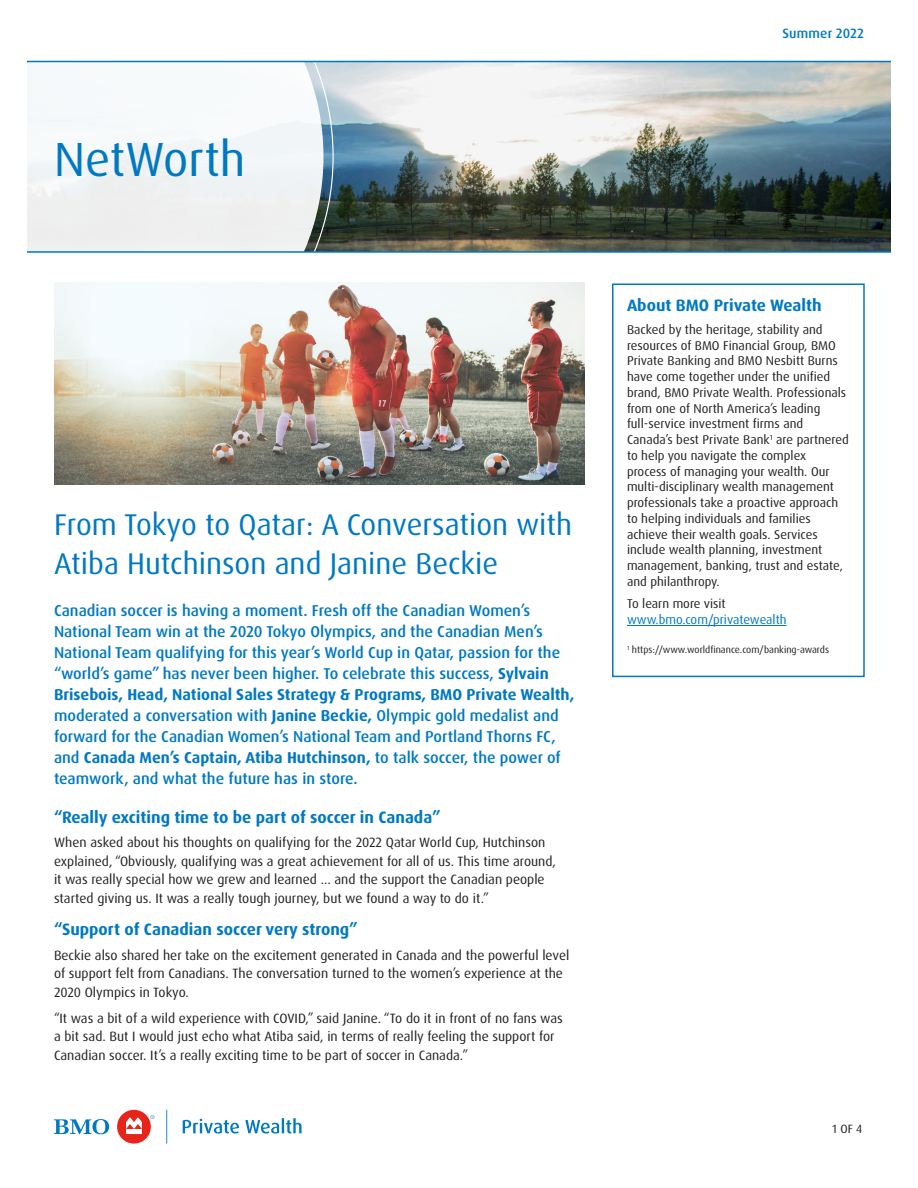
<style>
.page{position:relative;width:918px;height:1188px;background:#fff}
.page>*{position:absolute;margin:0;border:0;box-sizing:border-box;transform-origin:0 0}
.Body_Copy{font:48px "Dax Pro";color:#0079c2}
.Section_Headline_cop{font:30px/39px "Dax Pro";color:#0079c2}
.Paragraph_Headline{font:700 16.5px "Dax Pro";color:#0079c2}
.Paragraph_Headline_c{font:700 16.5px "Dax Pro";color:#0079c2}
.Section_Headline_cop-2{font:500 15.75px/21px "Dax Pro";color:#0079c2}
.Body_Copy-2{font:13.5px/18.8px "Dax Pro";color:#231f20}
.Product_Name{font:500 13.5px "Dax Pro";letter-spacing:.01em;color:#0079c2}
.Body_Copy-3{font:12.75px/15.8px "Dax Pro";color:#231f20}
.Body_Copy-4{font:12.75px/15.8px "Dax Pro";color:#0079c2}
.Body_Copy-5{font:12px "Dax Pro";color:#231f20}
.Body_Copy-6{font:9.75px "Dax Pro";color:#231f20}
.s1{font-weight:700}
.s2{color:#231f20}
</style>
<div class="page">
<img style="left:54px;top:283px;width:531px;height:202px">
<img style="left:334px;top:62px;width:557px;height:189px">
<hr style="left:627px;top:625px;width:160px;height:1px;background:#0079c2">
<div style="left:612px;top:284px;width:253px;height:393px;border:2px solid #0079c2"></div>
<div style="left:117px;top:1110px;width:34px;height:34px;background:#e72419;border-radius:50%"></div>
<svg style="left:126px;top:1117px;width:16px;height:17px"></svg>
<svg style="left:183px;top:1119px;width:56px;height:15px"></svg>
<svg style="left:245px;top:1118px;width:57px;height:16px"></svg>
<svg style="left:54px;top:1119px;width:55px;height:15px"></svg>
<svg style="left:151px;top:1115px;width:4px;height:4px"></svg>
<svg style="left:166px;top:1110px;width:1px;height:34px"></svg>
<svg style="left:27px;top:62px;width:307px;height:189px"></svg>
<hr style="left:27px;top:61px;width:864px;height:1px;background:#0079c2">
<hr style="left:27px;top:251px;width:864px;height:2px;background:#0079c2">
<p class="Body_Copy" style="left:54px;top:128px;width:193px">NetWorth</p>
<p class="Section_Headline_cop" style="left:54px;top:506px;width:520px">From Tokyo to Qatar: A Conversation with<br>Atiba Hutchinson and Janine Beckie</p>
<p class="Section_Headline_cop-2" style="left:54px;top:600px;width:522px">Canadian soccer is having a moment. Fresh off the Canadian Women’s National Team win at the 2020 Tokyo Olympics, and the Canadian Men’s National Team qualifying for this year’s World Cup in Qatar, passion for the “world’s game” has never been higher. To celebrate this success, <span class="s1">Sylvain Brisebois, Head, National Sales Strategy &amp; Programs, BMO Private Wealth, </span>moderated a conversation with <span class="s1">Janine Beckie,</span> Olympic gold medalist and forward for the Canadian Women’s National Team and Portland Thorns FC, and <span class="s1">Canada Men’s Captain, Atiba Hutchinson,</span> to talk soccer, the power of teamwork, and what the future has in store.</p>
<p class="Paragraph_Headline" style="left:54px;top:806px;width:388px">“Really exciting time to be part of soccer in Canada”</p>
<p class="Body_Copy-2" style="left:54px;top:833px;width:504px">When asked about his thoughts on qualifying for the 2022 Qatar World Cup, Hutchinson explained, “Obviously, qualifying was a great achievement for all of us. This time around, it was really special how we grew and learned … and the support the Canadian people started giving us. It was a really tough journey, but we found a way to do it.”</p>
<p class="Paragraph_Headline" style="left:54px;top:919px;width:305px">“Support of Canadian soccer very strong”</p>
<p class="Body_Copy-2" style="left:54px;top:946px;width:517px">Beckie also shared her take on the excitement generated in Canada and the powerful level of support felt from Canadians. The conversation turned to the women’s experience at the<br>2020 Olympics in Tokyo.</p>
<p class="Body_Copy-2" style="left:54px;top:1009px;width:510px">“It was a bit of a wild experience with COVID,” said Janine. “To do it in front of no fans was a bit sad. But I would just echo what Atiba said, in terms of really feeling the support for<br>Canadian soccer. It’s a really exciting time to be part of soccer in Canada.”</p>
<p class="Product_Name" style="left:783px;top:24px;width:83px">Summer 2022</p>
<p class="Paragraph_Headline_c" style="left:627px;top:295px;width:196px">About BMO Private Wealth</p>
<p class="Body_Copy-3" style="left:627px;top:322px;width:223px">Backed by the heritage, stability and resources of BMO Financial Group, BMO Private Banking and BMO Nesbitt Burns have come together under the unified brand, BMO Private Wealth. Professionals from one of North America’s leading full-service investment firms and Canada’s best Private Bank<sup>1</sup> are partnered to help you navigate the complex process of managing your wealth. Our multi-disciplinary wealth management professionals take a proactive approach to helping individuals and families achieve their wealth goals. Services include wealth planning, investment management, banking, trust and estate, and philanthropy.</p>
<p class="Body_Copy-4" style="left:627px;top:596px;width:161px"><span class="s2">To learn more visit </span>www.bmo.com/privatewealth</p>
<p class="Body_Copy-6" style="left:627px;top:644px;width:204px"><sup>1</sup> https://www.worldfinance.com/banking-awards</p>
<p class="Body_Copy-5" style="left:832px;top:1122px;width:31px">1 OF 4</p>
</div>
